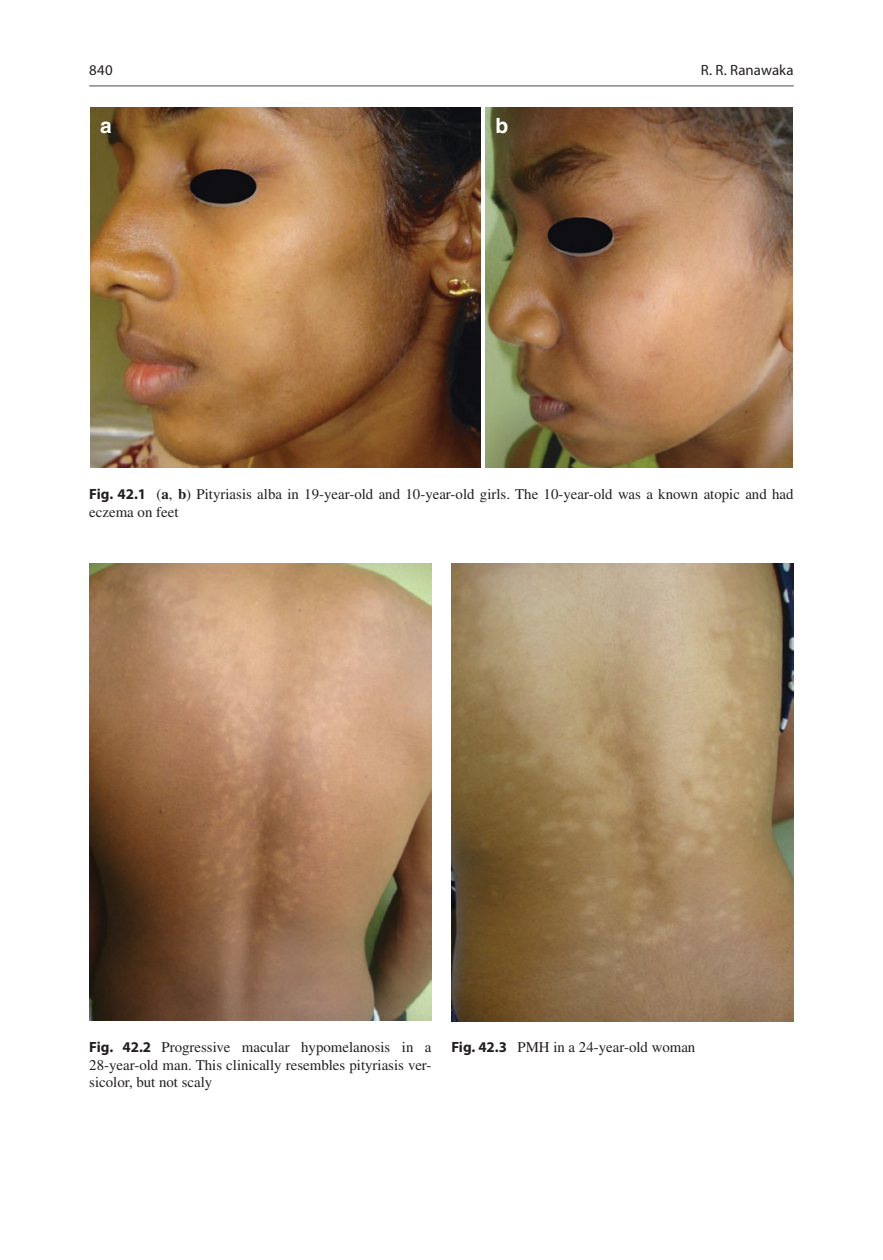
<style>
.page{position:relative;width:883px;height:1260px;background:#fff}
.page>*{position:absolute;margin:0;border:0;box-sizing:border-box;transform-origin:0 0}
.t1{font:700 21px "Helvetica";color:#fff}
.t2{font:14.88px/17.5px "Times LT Std";color:#231f20;text-align:justify}
.t3{font:14.88px "Myriad Pro Regular 2";letter-spacing:.005em;color:#231f20}
.t4{font:14.88px "Myriad Pro";color:#231f20}
.s1{font-family:"Myriad Pro";font-weight:700}
.s2{font-weight:700}
</style>
<div class="page">
<img style="left:89px;top:564px;width:343px;height:457px">
<img style="left:90px;top:107px;width:391px;height:361px">
<img style="left:486px;top:107px;width:307px;height:361px">
<img style="left:451px;top:564px;width:343px;height:457px">
<hr style="left:89px;top:85px;width:705px;height:2px;background:#939598">
<p class="t4" style="left:89px;top:61px;width:25px">840</p>
<h1 class="t1" style="left:100px;top:113px;width:13px">a</h1>
<h1 class="t1" style="left:495px;top:113px;width:14px">b</h1>
<p class="t3" style="left:701px;top:61px;width:94px">R. R. Ranawaka</p>
<p class="t2" style="left:89px;top:485px;width:706px"><span class="s1">Fig. 42.1</span> (<span class="s2">a</span>, <span class="s2">b</span>) Pityriasis alba in 19-year-old and 10-year-old girls. The 10-year-old was a known atopic and had eczema on feet</p>
<p class="t2" style="left:89px;top:1038px;width:344px"><span class="s1">Fig. 42.2</span> Progressive macular hypomelanosis in a 28-year-old man. This clinically resembles pityriasis ver&shy;sicolor, but not scaly</p>
<p class="t2" style="left:451px;top:1039px;width:246px"><span class="s1">Fig. 42.3</span> PMH in a 24-year-old woman</p>
</div>
